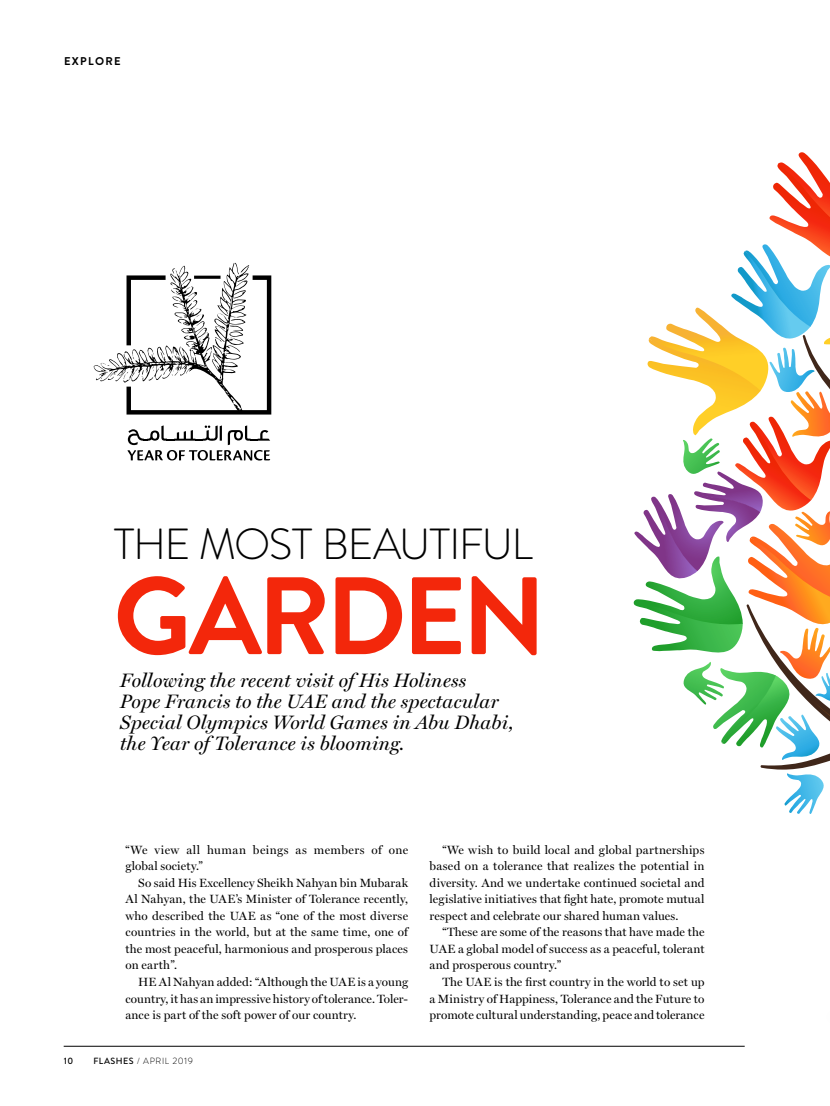
<style>
.page{position:relative;width:830px;height:1106px;background:#fff}
.page>*{position:absolute;margin:0;border:0;box-sizing:border-box;transform-origin:0 0}
.t1{font:700 109.8px "Brandon Text";letter-spacing:-.04em;color:#f3270b}
.t2{font:300 43.5px "Brandon Text";letter-spacing:-.03em;color:#000}
.t3{font:italic 19.5px/21px "Miller Display";letter-spacing:.01em;color:#000}
.t4{font:12px/16.5px "Miller Display";letter-spacing:.015em;color:#000;text-align:justify}
.t5{font:700 11.25px "Brandon Text";letter-spacing:.12em;color:#000}
.t6{font:300 9px "Brandon Text";letter-spacing:.07em;color:#000}
.t7{font:500 9px "Brandon Text";color:#000}
.s1{font-weight:500}
</style>
<div class="page">
<svg style="left:633px;top:152px;width:196px;height:662px"></svg>
<svg style="left:127px;top:425px;width:143px;height:35px"></svg>
<svg style="left:94px;top:263px;width:177px;height:151px"></svg>
<hr style="left:64px;top:1046px;width:680px;height:1px;background:#000">
<p class="t5" style="left:64px;top:53px;width:58px">EXPLORE</p>
<h2 class="t2" style="left:113px;top:514px;width:421px">THE MOST BEAUTIFUL</h2>
<h1 class="t1" style="left:113px;top:539px;width:434px">GARDEN</h1>
<h3 class="t3" style="left:120px;top:669px;width:394px">Following the recent visit of His Holiness<br>Pope Francis to the UAE and the spectacular Special Olympics World Games in Abu Dhabi, the Year of Tolerance is blooming.</h3>
<p class="t4" style="left:125px;top:841px;width:284px">“We view all human beings as members of one global society.”</p>
<p class="t4" style="left:125px;top:874px;width:284px;text-indent:13px">So said His Excellency Sheikh Nahyan bin Mubarak Al Nahyan, the UAE’s Minister of Tolerance recently, who described the UAE as “one of the most diverse countries in the world, but at the same time, one of the most peaceful, harmonious and prosperous places on earth”.</p>
<p class="t4" style="left:125px;top:973px;width:284px;text-indent:13px">HE Al Nahyan added: “Although the UAE is a young country, it has an impressive history of tolerance. Toler&shy;ance is part of the soft power of our country.</p>
<p class="t7" style="left:64px;top:1054px;width:11px">10</p>
<p class="t6" style="left:93px;top:1054px;width:101px"><span class="s1">FLASHES</span> / APRIL 2019</p>
<p class="t4" style="left:429px;top:841px;width:276px;text-indent:13px">“We wish to build local and global partnerships based on a tolerance that realizes the potential in diversity. And we undertake continued societal and legislative initiatives that fight hate, promote mutual respect and celebrate our shared human values.</p>
<p class="t4" style="left:429px;top:924px;width:276px;text-indent:13px">“These are some of the reasons that have made the UAE a global model of success as a peaceful, tolerant and prosperous country.”</p>
<p class="t4" style="left:429px;top:973px;width:276px;text-indent:13px">The UAE is the first country in the world to set up a Ministry of Happiness, Tolerance and the Future to promote cultural understanding, peace and tolerance</p>
</div>
